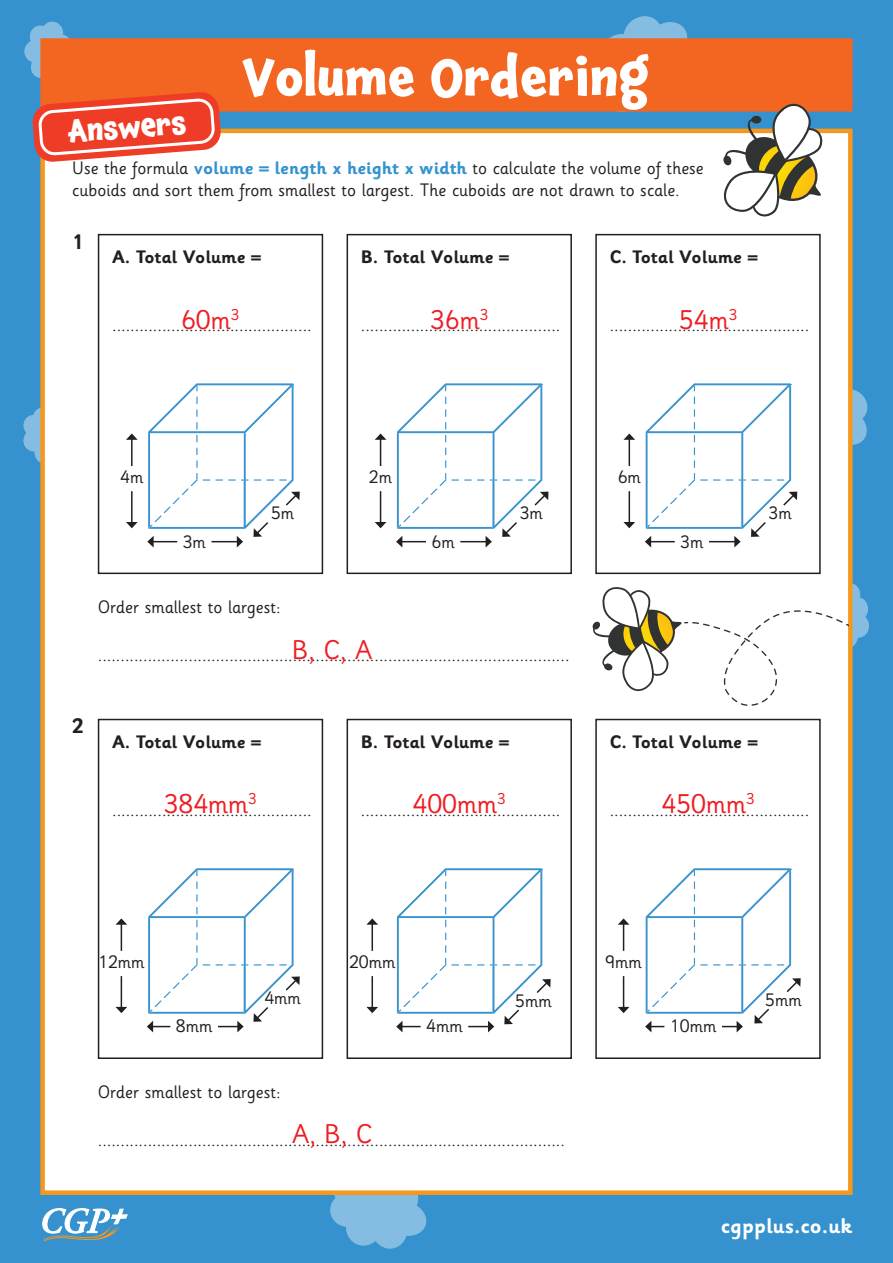
<style>
.page{position:relative;width:893px;height:1263px;background:#3592cf}
.page>*{position:absolute;margin:0;border:0;box-sizing:border-box;transform-origin:0 0}
.t1{font:700 52.5px "Chaloops";color:#fff}
.t2{font:700 30.3px "Chaloops";color:#fff}
.t3{font:27px "Sassoon Infant Std";color:#ee1d23}
.t4{font:700 21.15px "Sassoon Infant Std";color:#fff}
.t5{font:700 21px "Sassoon Infant Std";color:#231f20}
.t6{font:18px/21.6px "Sassoon Infant Std";color:#231f20}
.t7{font:700 18px "Sassoon Infant Std";color:#231f20}
.s1{font-weight:700;color:#3592cf}
</style>
<div class="page">
<svg style="left:43px;top:1208px;width:84px;height:33px"></svg>
<svg style="left:330px;top:1195px;width:97px;height:54px"></svg>
<svg style="left:23px;top:408px;width:17px;height:54px"></svg>
<svg style="left:610px;top:16px;width:78px;height:22px"></svg>
<div style="left:40px;top:129px;width:813px;height:1066px;background:#fff;border:4px solid #f7981d"></div>
<div style="left:41px;top:39px;width:811px;height:72px;background:#f36621"></div>
<div style="left:40px;top:38px;width:813px;height:74px;border:2px solid #f36621"></div>
<div style="left:98px;top:234px;width:225px;height:340px;border:2px solid #231f20"></div>
<div style="left:98px;top:719px;width:225px;height:340px;border:2px solid #231f20"></div>
<svg style="left:116px;top:918px;width:11px;height:33px"></svg>
<hr style="left:121px;top:976px;width:1px;height:31px;background:#231f20">
<svg style="left:116px;top:1007px;width:11px;height:6px"></svg>
<svg style="left:97px;top:383px;width:203px;height:192px"></svg>
<svg style="left:147px;top:829px;width:177px;height:203px"></svg>
<div style="left:347px;top:234px;width:225px;height:340px;border:2px solid #231f20"></div>
<svg style="left:375px;top:433px;width:11px;height:33px"></svg>
<hr style="left:380px;top:491px;width:1px;height:32px;background:#231f20">
<svg style="left:375px;top:522px;width:11px;height:6px"></svg>
<div style="left:347px;top:719px;width:225px;height:340px;border:2px solid #231f20"></div>
<hr style="left:371px;top:924px;width:2px;height:27px;background:#231f20">
<svg style="left:366px;top:918px;width:12px;height:7px"></svg>
<hr style="left:371px;top:976px;width:2px;height:31px;background:#231f20">
<svg style="left:366px;top:1007px;width:12px;height:6px"></svg>
<svg style="left:396px;top:868px;width:155px;height:164px"></svg>
<div style="left:595px;top:719px;width:226px;height:340px;border:2px solid #231f20"></div>
<svg style="left:618px;top:918px;width:11px;height:33px"></svg>
<hr style="left:623px;top:976px;width:1px;height:31px;background:#231f20">
<svg style="left:618px;top:1007px;width:11px;height:6px"></svg>
<svg style="left:645px;top:868px;width:156px;height:164px"></svg>
<svg style="left:723px;top:104px;width:99px;height:112px"></svg>
<svg style="left:396px;top:364px;width:473px;height:342px"></svg>
<svg style="left:24px;top:21px;width:197px;height:141px"></svg>
<h2 class="t2" style="left:67px;top:114px;width:120px;rotate:-5deg">Answers</h2>
<h1 class="t1" style="left:243px;top:34px;width:409px">Volume Ordering</h1>
<p class="t6" style="left:72px;top:158px;width:633px">Use the formula <span class="s1">volume = length x height x width</span> to calculate the volume of these cuboids and sort them from smallest to largest. The cuboids are not drawn to scale.</p>
<p class="t5" style="left:72px;top:229px;width:13px">1</p>
<p class="t7" style="left:112px;top:246px;width:150px">A. Total Volume =</p>
<h3 class="t3" style="left:181px;top:303px;width:60px">60m<sup>3</sup></h3>
<p class="t6" style="left:112px;top:314px;width:201px">............................................</p>
<p class="t7" style="left:361px;top:246px;width:150px">B. Total Volume =</p>
<p class="t7" style="left:610px;top:246px;width:149px">C. Total Volume =</p>
<h3 class="t3" style="left:430px;top:303px;width:60px">36m<sup>3</sup></h3>
<p class="t6" style="left:361px;top:314px;width:201px">............................................</p>
<h3 class="t3" style="left:679px;top:303px;width:60px">54m<sup>3</sup></h3>
<p class="t6" style="left:610px;top:314px;width:201px">............................................</p>
<p class="t6" style="left:120px;top:466px;width:25px">4m</p>
<p class="t6" style="left:369px;top:466px;width:25px">2m</p>
<p class="t6" style="left:271px;top:503px;width:25px">5m</p>
<p class="t6" style="left:520px;top:503px;width:25px">3m</p>
<p class="t6" style="left:183px;top:531px;width:25px">3m</p>
<p class="t6" style="left:431px;top:531px;width:25px">6m</p>
<p class="t6" style="left:98px;top:596px;width:184px">Order smallest to largest:</p>
<h3 class="t3" style="left:292px;top:633px;width:82px">B, C, A</h3>
<p class="t6" style="left:98px;top:644px;width:473px">........................................................................................................</p>
<p class="t5" style="left:72px;top:713px;width:13px">2</p>
<p class="t7" style="left:112px;top:731px;width:150px">A. Total Volume =</p>
<h3 class="t3" style="left:164px;top:788px;width:95px">384mm<sup>3</sup></h3>
<p class="t6" style="left:112px;top:799px;width:201px">............................................</p>
<p class="t7" style="left:361px;top:731px;width:150px">B. Total Volume =</p>
<h3 class="t3" style="left:413px;top:788px;width:95px">400mm<sup>3</sup></h3>
<p class="t6" style="left:361px;top:799px;width:201px">............................................</p>
<p class="t6" style="left:618px;top:466px;width:25px">6m</p>
<p class="t6" style="left:680px;top:531px;width:25px">3m</p>
<p class="t6" style="left:768px;top:503px;width:25px">3m</p>
<p class="t7" style="left:610px;top:731px;width:149px">C. Total Volume =</p>
<h3 class="t3" style="left:662px;top:788px;width:95px">450mm<sup>3</sup></h3>
<p class="t6" style="left:610px;top:799px;width:201px">............................................</p>
<p class="t6" style="left:98px;top:951px;width:48px">12mm</p>
<p class="t6" style="left:349px;top:951px;width:48px">20mm</p>
<p class="t6" style="left:264px;top:987px;width:38px">4mm</p>
<p class="t6" style="left:515px;top:990px;width:38px">5mm</p>
<p class="t6" style="left:176px;top:1016px;width:38px">8mm</p>
<p class="t6" style="left:426px;top:1016px;width:38px">4mm</p>
<p class="t6" style="left:98px;top:1081px;width:184px">Order smallest to largest:</p>
<h3 class="t3" style="left:292px;top:1118px;width:82px">A, B, C</h3>
<p class="t6" style="left:98px;top:1129px;width:469px">.......................................................................................................</p>
<p class="t6" style="left:605px;top:951px;width:38px">9mm</p>
<p class="t6" style="left:670px;top:1016px;width:48px">10mm</p>
<p class="t6" style="left:765px;top:989px;width:38px">5mm</p>
<p class="t4" style="left:721px;top:1213px;width:133px">cgpplus.co.uk</p>
</div>
